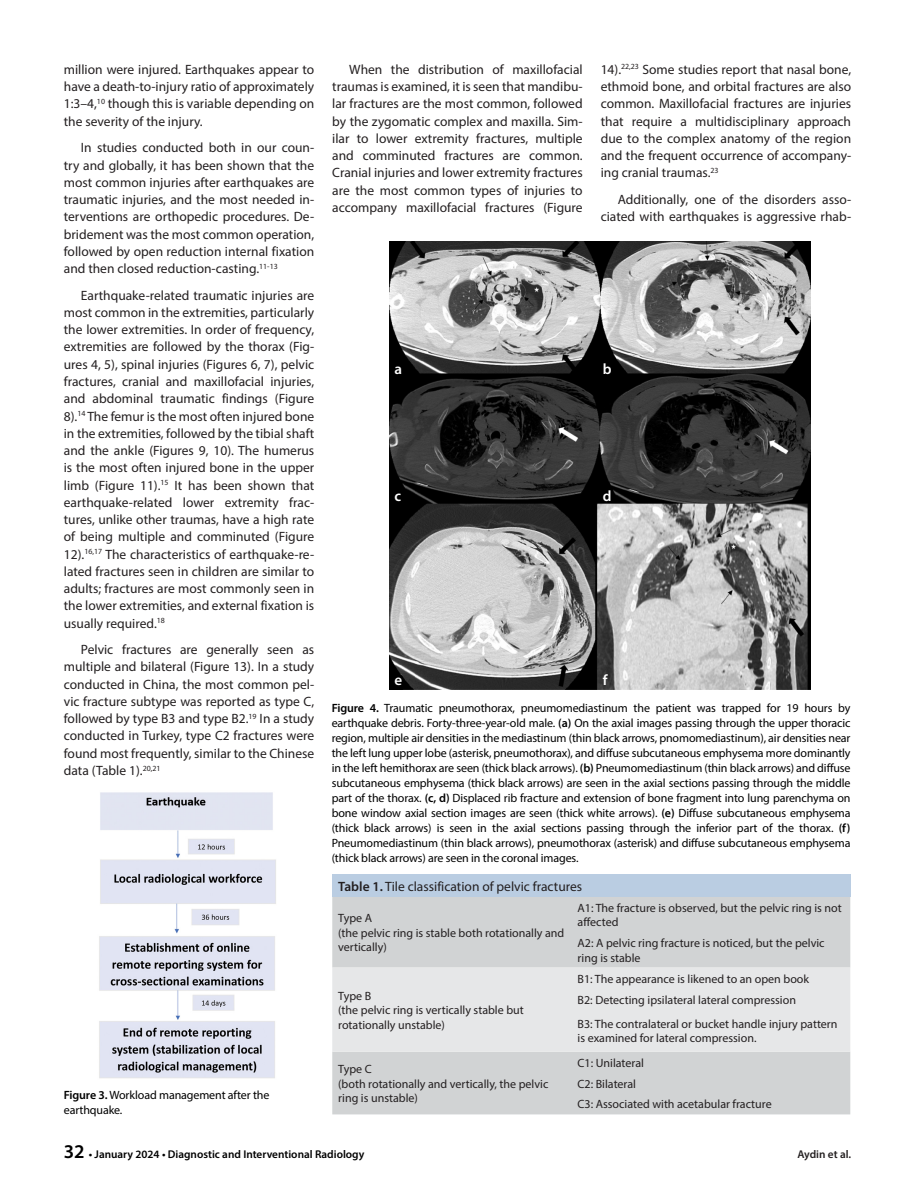
<style>
.page{position:relative;width:915px;height:1191px;background:#fff}
.page>*{position:absolute;margin:0;border:0;box-sizing:border-box;transform-origin:0 0}
.RESİM-ALTI{font:600 15px "Myriad Pro";color:#fff}
.YAZI{font:13.5px/17.2px "Myriad Pro";color:#231f20;text-align:justify}
.TABLO-BASI{font:13.5px "Myriad Pro";color:#231f20}
.RESİM-ALTI-2{font:12px/15px "Myriad Pro";letter-spacing:-.01em;color:#000}
.TABLO-YAZI{font:12px/14.4px "Myriad Pro";color:#231f20}
.t1{font:600 11.25px "Myriad Pro";color:#000}
.t2{font:600 11.25px "Myriad Pro";color:#231f20}
.s1{font-weight:600}
.s2{font-size:19.5px}
</style>
<div class="page">
<div style="left:332px;top:875px;width:518px;height:22px;background:#bacde2"></div>
<div style="left:332px;top:897px;width:518px;height:217px;background:#d1d3d4"></div>
<div style="left:332px;top:967px;width:518px;height:84px;background:#e6e7e8"></div>
<img style="left:99px;top:792px;width:177px;height:287px">
<img style="left:389px;top:242px;width:421px;height:447px">
<p class="YAZI" style="left:64px;top:61px;width:252px">million were injured. Earthquakes appear to have a death-to-injury ratio of approximately 1:3–4,<sup>10</sup> though this is variable depending on the severity of the injury.</p>
<p class="YAZI" style="left:64px;top:139px;width:252px;text-indent:17px">In studies conducted both in our coun&shy;try and globally, it has been shown that the most common injuries after earthquakes are traumatic injuries, and the most needed in&shy;terventions are orthopedic procedures. De&shy;bridement was the most common operation, followed by open reduction internal fixation and then closed reduction-casting.<sup>11-13</sup></p>
<p class="YAZI" style="left:64px;top:286px;width:252px;text-indent:17px">Earthquake-related traumatic injuries are most common in the extremities, particularly the lower extremities. In order of frequency, extremities are followed by the thorax (Fig&shy;ures 4, 5), spinal injuries (Figures 6, 7), pelvic fractures, cranial and maxillofacial injuries, and abdominal traumatic findings (Figure 8).<sup>14</sup> The femur is the most often injured bone in the extremities, followed by the tibial shaft and the ankle (Figures 9, 10). The humerus is the most often injured bone in the upper limb (Figure 11).<sup>15</sup> It has been shown that earthquake-related lower extremity frac&shy;tures, unlike other traumas, have a high rate of being multiple and comminuted (Figure 12).<sup>16,17</sup> The characteristics of earthquake-re&shy;lated fractures seen in children are similar to adults; fractures are most commonly seen in the lower extremities, and external fixation is usually required.<sup>18</sup></p>
<p class="YAZI" style="left:64px;top:641px;width:252px;text-indent:17px">Pelvic fractures are generally seen as multiple and bilateral (Figure 13). In a study conducted in China, the most common pel&shy;vic fracture subtype was reported as type C, followed by type B3 and type B2.<sup>19</sup> In a study conducted in Turkey, type C2 fractures were found most frequently, similar to the Chinese data (Table 1).<sup>20,21</sup></p>
<p class="RESİM-ALTI-2" style="left:64px;top:1087px;width:207px"><span class="s1">Figure 3.</span> Workload management after the earthquake.</p>
<p class="YAZI" style="left:332px;top:61px;width:252px;text-indent:17px">When the distribution of maxillofacial traumas is examined, it is seen that mandibu&shy;lar fractures are the most common, followed by the zygomatic complex and maxilla. Sim&shy;ilar to lower extremity fractures, multiple and comminuted fractures are common.<br>Cranial injuries and lower extremity fractures are the most common types of injuries to accompany maxillofacial fractures (Figure</p>
<p class="YAZI" style="left:600px;top:61px;width:252px">14).<sup>22,23</sup> Some studies report that nasal bone, ethmoid bone, and orbital fractures are also common. Maxillofacial fractures are injuries that require a multidisciplinary approach due to the complex anatomy of the region and the frequent occurrence of accompany&shy;ing cranial traumas.<sup>23</sup></p>
<p class="YAZI" style="left:600px;top:191px;width:252px;text-align:right">Additionally, one of the disorders asso&shy;ciated with earthquakes is aggressive rhab-</p>
<p class="RESİM-ALTI" style="left:394px;top:359px;width:9px">a</p>
<p class="RESİM-ALTI" style="left:602px;top:359px;width:10px">b</p>
<p class="RESİM-ALTI" style="left:394px;top:486px;width:8px">c</p>
<p class="RESİM-ALTI" style="left:602px;top:486px;width:10px">d</p>
<p class="RESİM-ALTI" style="left:394px;top:670px;width:9px">e</p>
<p class="RESİM-ALTI" style="left:602px;top:670px;width:6px">f</p>
<p class="RESİM-ALTI-2" style="left:331px;top:700px;width:520px;text-align:justify"><span class="s1">Figure 4.</span> Traumatic pneumothorax, pneumomediastinum the patient was trapped for 19 hours by earthquake debris. Forty-three-year-old male. <span class="s1">(a)</span> On the axial images passing through the upper thoracic region, multiple air densities in the mediastinum (thin black arrows, pnomomediastinum), air densities near the left lung upper lobe (asterisk, pneumothorax), and diffuse subcutaneous emphysema more dominantly in the left hemithorax are seen (thick black arrows). <span class="s1">(b)</span> Pneumomediastinum (thin black arrows) and diffuse subcutaneous emphysema (thick black arrows) are seen in the axial sections passing through the middle part of the thorax. <span class="s1">(c, d)</span> Displaced rib fracture and extension of bone fragment into lung parenchyma on bone window axial section images are seen (thick white arrows). <span class="s1">(e)</span> Diffuse subcutaneous emphysema (thick black arrows) is seen in the axial sections passing through the inferior part of the thorax. <span class="s1">(f)<br></span>Pneumomediastinum (thin black arrows), pneumothorax (asterisk) and diffuse subcutaneous emphysema (thick black arrows) are seen in the coronal images.</p>
<p class="TABLO-BASI" style="left:338px;top:878px;width:245px"><span class="s1">Table 1.</span> Tile classification of pelvic fractures</p>
<p class="TABLO-YAZI" style="left:338px;top:911px;width:35px">Type A</p>
<p class="TABLO-YAZI" style="left:338px;top:925px;width:227px">(the pelvic ring is stable both rotationally and vertically)</p>
<p class="TABLO-YAZI" style="left:577px;top:900px;width:265px">A1: The fracture is observed, but the pelvic ring is not affected</p>
<p class="TABLO-YAZI" style="left:577px;top:935px;width:248px">A2: A pelvic ring fracture is noticed, but the pelvic ring is stable</p>
<p class="TABLO-YAZI" style="left:338px;top:988px;width:35px">Type B</p>
<p class="TABLO-YAZI" style="left:338px;top:1002px;width:187px">(the pelvic ring is vertically stable but rotationally unstable)</p>
<p class="TABLO-YAZI" style="left:338px;top:1061px;width:35px">Type C</p>
<p class="TABLO-YAZI" style="left:338px;top:1076px;width:212px">(both rotationally and vertically, the pelvic ring is unstable)</p>
<p class="TABLO-YAZI" style="left:577px;top:971px;width:233px">B1: The appearance is likened to an open book</p>
<p class="TABLO-YAZI" style="left:577px;top:992px;width:220px">B2: Detecting ipsilateral lateral compression</p>
<p class="TABLO-YAZI" style="left:577px;top:1016px;width:261px">B3: The contralateral or bucket handle injury pattern is examined for lateral compression.</p>
<p class="TABLO-YAZI" style="left:577px;top:1055px;width:68px">C1: Unilateral</p>
<p class="TABLO-YAZI" style="left:577px;top:1076px;width:60px">C2: Bilateral</p>
<p class="TABLO-YAZI" style="left:577px;top:1097px;width:195px">C3: Associated with acetabular fracture</p>
<p class="t1" style="left:64px;top:1146px;width:302px"><span class="s2">32</span> • January 2024 • Diagnostic and Interventional Radiology</p>
<p class="t2" style="left:797px;top:1146px;width:55px">Aydin et al.</p>
</div>
